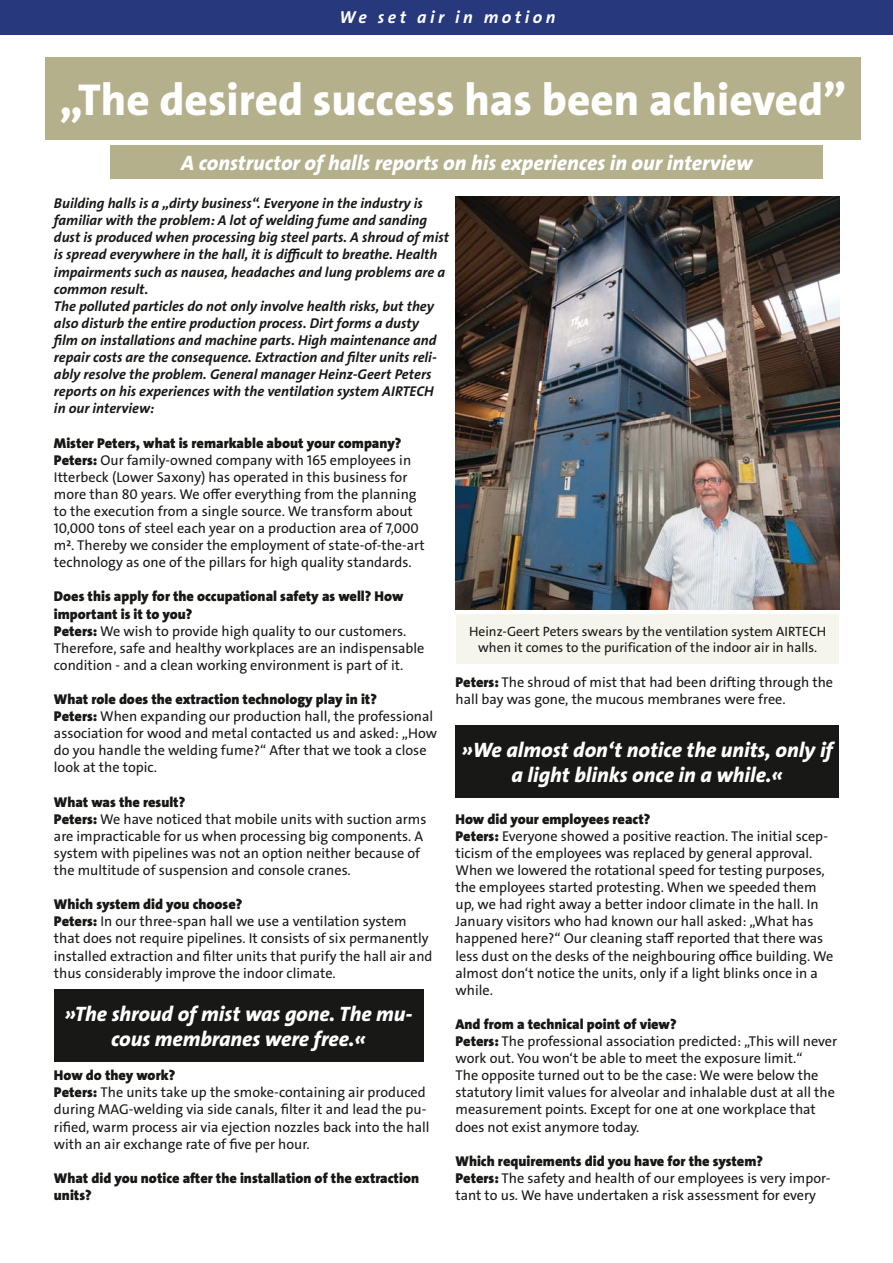
<style>
.page{position:relative;width:893px;height:1263px;background:#fff}
.page>*{position:absolute;margin:0;border:0;box-sizing:border-box;transform-origin:0 0}
.t1{font:45px "The Sans LP8 Ex Bld";color:#fff}
.t2{font:21px/25.2px "The Sans LP8 Ex Bld IT";color:#fff;text-align:center}
.t3{font:17.4px "The Sans LP7 Bld IT";letter-spacing:.2em;color:#fff}
.t4{font:14.25px/17.1px "The Sans LP5 Plain";color:#181917}
.t5{font:14.25px/17.1px "The Sans LP7 Bld IT";color:#181917}
.t6{font:900 14.25px/17.1px "The Sans LP9";color:#181917}
.t7{font:13.5px/16.2px "The Sans LP5 Plain";color:#181917;text-align:center}
.s1{font-family:"The Sans LP9";font-weight:900}
</style>
<div class="page">
<div style="left:0;top:0;width:892px;height:34px;background:#28387d"></div>
<div style="left:45px;top:58px;width:815px;height:82px;background:#b5b08c"></div>
<img style="left:455px;top:196px;width:384px;height:414px">
<div style="left:455px;top:725px;width:384px;height:73px;background:#181917"></div>
<div style="left:54px;top:990px;width:369px;height:72px;background:#181917"></div>
<div style="left:456px;top:614px;width:383px;height:50px;background:#f5f4ed"></div>
<div style="left:110px;top:145px;width:713px;height:34px;background:#b5b08c"></div>
<p class="t3" style="left:339px;top:6px;width:218px">We set air in motion</p>
<h1 class="t1" style="left:59px;top:71px;width:789px">„The desired success has been achieved”</h1>
<h2 class="t2" style="left:181px;top:151px;width:573px">A constructor of halls reports on his experiences in our interview</h2>
<p class="t5" style="left:54px;top:195px;width:397px">Building halls is a „dirty business“. Everyone in the industry is familiar with the problem: A lot of welding fume and sanding dust is produced when processing big steel parts. A shroud of mist is spread everywhere in the hall, it is difficult to breathe. Health impairments such as nausea, headaches and lung problems are a common result.<br>The polluted particles do not only involve health risks, but they also disturb the entire production process. Dirt forms a dusty<br>film on installations and machine parts. High maintenance and repair costs are the consequence. Extraction and filter units reli&shy;ably resolve the problem. General manager Heinz-Geert Peters reports on his experiences with the ventilation system AIRTECH in our interview:</p>
<p class="t6" style="left:54px;top:434px;width:349px">Mister Peters, what is remarkable about your company?</p>
<p class="t4" style="left:54px;top:451px;width:372px"><span class="s1">Peters:</span> Our family-owned company with 165 employees in Itterbeck (Lower Saxony) has operated in this business for more than 80 years. We offer everything from the planning to the execution from a single source. We transform about 10,000 tons of steel each year on a production area of 7,000 m². Thereby we consider the employment of state-of-the-art technology as one of the pillars for high quality standards.</p>
<p class="t6" style="left:54px;top:588px;width:351px">Does this apply for the occupational safety as well? How important is it to you?</p>
<p class="t4" style="left:54px;top:622px;width:372px"><span class="s1">Peters:</span> We wish to provide high quality to our customers.<br>Therefore, safe and healthy workplaces are an indispensable condition - and a clean working environment is part of it.</p>
<p class="t6" style="left:54px;top:691px;width:324px">What role does the extraction technology play in it?</p>
<p class="t4" style="left:54px;top:708px;width:385px"><span class="s1">Peters:</span> When expanding our production hall, the professional association for wood and metal contacted us and asked: „How do you handle the welding fume?“ After that we took a close look at the topic.</p>
<p class="t6" style="left:54px;top:793px;width:133px">What was the result?</p>
<p class="t4" style="left:54px;top:810px;width:374px"><span class="s1">Peters:</span> We have noticed that mobile units with suction arms are impracticable for us when processing big components. A system with pipelines was not an option neither because of the multitude of suspension and console cranes.</p>
<p class="t6" style="left:54px;top:896px;width:190px">Which system did you choose?</p>
<p class="t4" style="left:54px;top:913px;width:380px"><span class="s1">Peters:</span> In our three-span hall we use a ventilation system that does not require pipelines. It consists of six permanently installed extraction and filter units that purify the hall air and thus considerably improve the indoor climate.</p>
<p class="t7" style="left:469px;top:623px;width:359px">Heinz-Geert Peters swears by the ventilation system AIRTECH when it comes to the purification of the indoor air in halls.</p>
<p class="t4" style="left:455px;top:674px;width:379px"><span class="s1">Peters:</span> The shroud of mist that had been drifting through the hall bay was gone, the mucous membranes were free.</p>
<h2 class="t2" style="left:461px;top:738px;width:373px">»We almost don‘t notice the units, only if a light blinks once in a while.«</h2>
<p class="t6" style="left:455px;top:810px;width:196px">How did your employees react?</p>
<p class="t4" style="left:455px;top:828px;width:380px"><span class="s1">Peters:</span> Everyone showed a positive reaction. The initial scep&shy;ticism of the employees was replaced by general approval.<br>When we lowered the rotational speed for testing purposes, the employees started protesting. When we speeded them up, we had right away a better indoor climate in the hall. In January visitors who had known our hall asked: „What has happened here?“ Our cleaning staff reported that there was less dust on the desks of the neighbouring office building. We almost don‘t notice the units, only if a light blinks once in a while.</p>
<p class="t6" style="left:455px;top:1016px;width:223px">And from a technical point of view?</p>
<p class="t4" style="left:455px;top:1033px;width:383px"><span class="s1">Peters:</span> The professional association predicted: „This will never work out. You won‘t be able to meet the exposure limit.“<br>The opposite turned out to be the case: We were below the statutory limit values for alveolar and inhalable dust at all the measurement points. Except for one at one workplace that does not exist anymore today.</p>
<p class="t6" style="left:455px;top:1152px;width:309px">Which requirements did you have for the system?</p>
<p class="t4" style="left:455px;top:1170px;width:376px"><span class="s1">Peters:</span> The safety and health of our employees is very impor&shy;tant to us. We have undertaken a risk assessment for every</p>
<h2 class="t2" style="left:64px;top:1002px;width:350px">»The shroud of mist was gone. The mu&shy;cous membranes were free.«</h2>
<p class="t6" style="left:54px;top:1067px;width:123px">How do they work?</p>
<p class="t4" style="left:54px;top:1084px;width:377px"><span class="s1">Peters:</span> The units take up the smoke-containing air produced during MAG-welding via side canals, filter it and lead the pu&shy;rified, warm process air via ejection nozzles back into the hall with an air exchange rate of five per hour.</p>
<p class="t6" style="left:54px;top:1170px;width:367px">What did you notice after the installation of the extraction units?</p>
</div>
